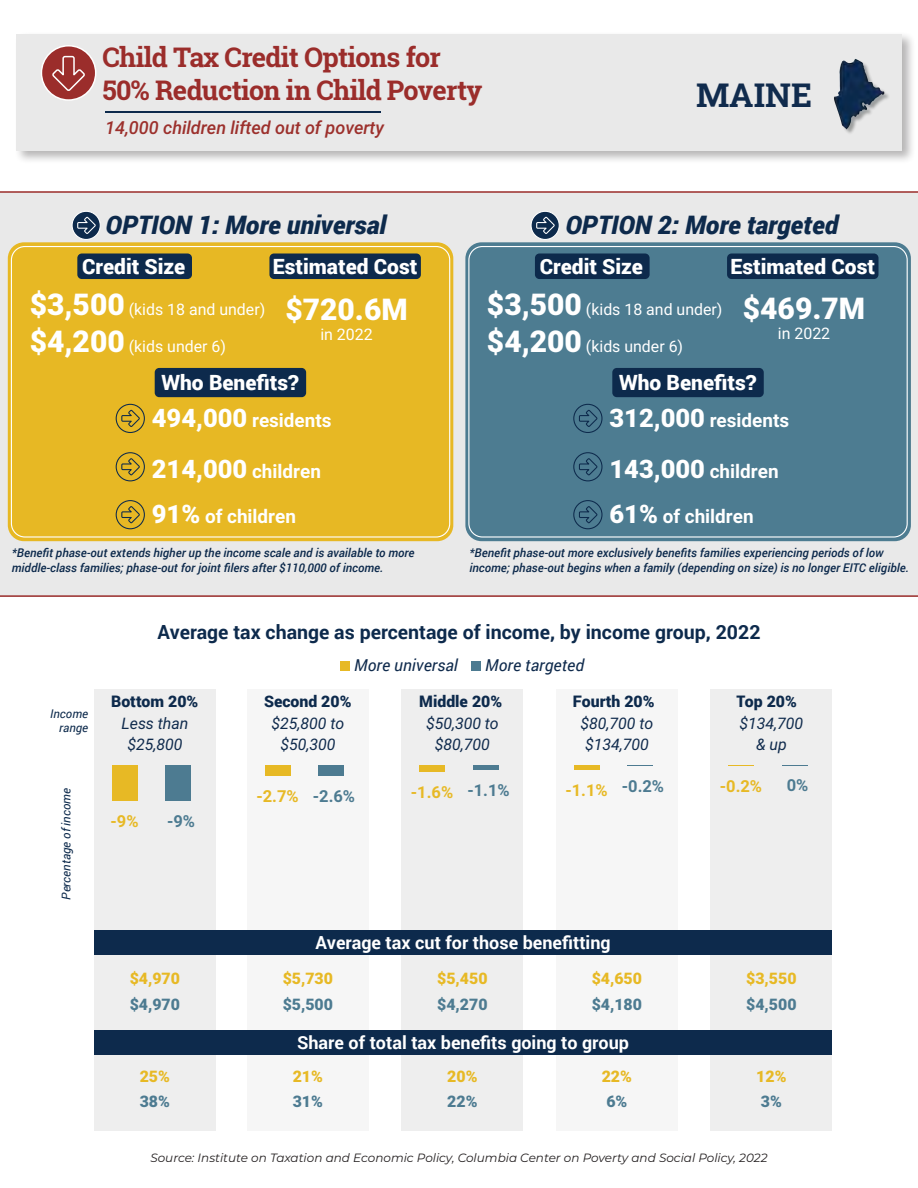
<style>
.page{position:relative;width:918px;height:1188px;background:#fff}
.page>*{position:absolute;margin:0;border:0;box-sizing:border-box;transform-origin:0 0}
.t1{font:700 33px "Roboto Slab";color:#102b4d}
.t2{font:900 30px "Roboto";color:#fff}
.t3{font:700 27px/33px "Roboto Slab";letter-spacing:-.025em;color:#9b2d2b}
.t4{font:italic 900 25.5px "Roboto";color:#0d2a4c}
.t5{font:900 21px "Roboto";color:#fff}
.t6{font:700 19.5px "Roboto";color:#0d2a4c}
.t7{font:700 18.9px "Roboto";color:#fff}
.t8{font:700 18px "Roboto";color:#fff}
.t9{font:italic 500 18px "Roboto";color:#9c302c}
.t10{font:700 16.5px "Roboto";color:#e7b925}
.t11{font:700 16.5px "Roboto";color:#4d7b91}
.t12{font:italic 16.35px "Roboto";letter-spacing:.005em;color:#102b4d}
.t13{font:15.9px "Roboto";color:#fff}
.t14{font:italic 15.9px/21.1px "Roboto";color:#102b4d;text-align:center}
.t15{font:900 15.9px "Roboto";color:#e7b925}
.t16{font:900 15.9px "Roboto";color:#4d7b91}
.t17{font:900 15.9px "Roboto";color:#0d2a4c}
.t18{font:italic 500 12px/14.4px "Roboto";color:#0d2a4c}
.t19{font:italic 12px "Montserrat";color:#231f20}
.t20{font:italic 12px/14.4px "Roboto";color:#0d2a4c;text-align:right}
.s1{font-weight:900;font-size:30px}
.s2{font-weight:900;font-size:25.5px}
</style>
<div class="page">
<div style="left:0;top:191px;width:918px;height:406px;background:#e9e9e9"></div>
<div style="left:14px;top:32px;width:902px;height:132px;background:#231f20;opacity:.33"></div>
<div style="left:16px;top:34px;width:886px;height:116px;background:#e9e9e9"></div>
<svg style="left:41px;top:45px;width:55px;height:56px"></svg>
<div style="left:711px;top:689px;width:121px;height:442px;background:#e9e9e9"></div>
<div style="left:556px;top:689px;width:122px;height:442px;background:#f6f6f6"></div>
<div style="left:402px;top:689px;width:121px;height:442px;background:#e9e9e9"></div>
<div style="left:247px;top:689px;width:122px;height:442px;background:#f6f6f6"></div>
<div style="left:94px;top:689px;width:122px;height:442px;background:#e9e9e9"></div>
<div style="left:94px;top:1030px;width:738px;height:25px;background:#0d2a4c"></div>
<div style="left:94px;top:930px;width:738px;height:25px;background:#0d2a4c"></div>
<hr style="left:105px;top:111px;width:276px;height:1px;background:#0d2a4c">
<div style="left:8px;top:242px;width:445px;height:299px;background:#e7b824;border-radius:16px"></div>
<div style="left:11px;top:246px;width:439px;height:292px;border:1px solid #fff;border-radius:14px"></div>
<svg style="left:71px;top:210px;width:30px;height:31px"></svg>
<svg style="left:115px;top:403px;width:30px;height:30px"></svg>
<svg style="left:115px;top:452px;width:30px;height:30px"></svg>
<svg style="left:115px;top:500px;width:30px;height:30px"></svg>
<div style="left:155px;top:368px;width:151px;height:29px;background:#0d2a4c;border-radius:4px"></div>
<div style="left:77px;top:254px;width:115px;height:25px;background:#0d2a4c;border-radius:4px"></div>
<div style="left:269px;top:254px;width:152px;height:25px;background:#0d2a4c;border-radius:4px"></div>
<div style="left:465px;top:242px;width:446px;height:299px;background:#4d7c91;border-radius:16px"></div>
<div style="left:468px;top:246px;width:440px;height:292px;border:1px solid #fff;border-radius:14px"></div>
<svg style="left:573px;top:403px;width:30px;height:30px"></svg>
<svg style="left:573px;top:452px;width:30px;height:30px"></svg>
<svg style="left:573px;top:500px;width:30px;height:30px"></svg>
<div style="left:612px;top:368px;width:152px;height:29px;background:#0d2a4c;border-radius:4px"></div>
<div style="left:535px;top:254px;width:115px;height:25px;background:#0d2a4c;border-radius:4px"></div>
<div style="left:727px;top:254px;width:152px;height:25px;background:#0d2a4c;border-radius:4px"></div>
<svg style="left:530px;top:210px;width:30px;height:31px"></svg>
<div style="left:340px;top:661px;width:10px;height:10px;background:#e7b925"></div>
<div style="left:471px;top:661px;width:10px;height:10px;background:#4d7b91"></div>
<img style="left:834px;top:58px;width:55px;height:75px">
<div style="left:112px;top:765px;width:26px;height:36px;background:#e7b925"></div>
<div style="left:265px;top:765px;width:26px;height:11px;background:#e7b925"></div>
<div style="left:420px;top:765px;width:25px;height:7px;background:#e7b925"></div>
<div style="left:574px;top:765px;width:26px;height:5px;background:#e7b925"></div>
<svg style="left:729px;top:765px;width:25px;height:1px"></svg>
<div style="left:165px;top:765px;width:26px;height:36px;background:#4d7b91"></div>
<div style="left:318px;top:765px;width:26px;height:11px;background:#4d7b91"></div>
<div style="left:473px;top:765px;width:25px;height:5px;background:#4d7b91"></div>
<svg style="left:627px;top:765px;width:26px;height:1px"></svg>
<h3 class="t3" style="left:102px;top:40px;width:381px">Child Tax Credit Options for<br>50% Reduction in Child Poverty</h3>
<h3 class="t9" style="left:105px;top:115px;width:280px">14,000 children lifted out of poverty</h3>
<h3 class="t4" style="left:106px;top:206px;width:282px">OPTION 1: More universal</h3>
<h3 class="t5" style="left:82px;top:252px;width:105px">Credit Size</h3>
<h3 class="t5" style="left:273px;top:252px;width:146px">Estimated Cost</h3>
<h1 class="t1" style="left:696px;top:72px;width:118px">MAINE</h1>
<h3 class="t4" style="left:566px;top:206px;width:274px">OPTION 2: More targeted</h3>
<h3 class="t5" style="left:540px;top:252px;width:105px">Credit Size</h3>
<h3 class="t5" style="left:730px;top:252px;width:146px">Estimated Cost</h3>
<h3 class="t13" style="left:30px;top:299px;width:237px"><span class="s1">$3,500</span> (kids 18 and under)</h3>
<h3 class="t13" style="left:30px;top:336px;width:198px"><span class="s1">$4,200</span> (kids under 6)</h3>
<h2 class="t2" style="left:285px;top:288px;width:124px">$720.6M</h2>
<h3 class="t13" style="left:320px;top:323px;width:54px">in 2022</h3>
<h3 class="t5" style="left:162px;top:368px;width:139px">Who Benefits?</h3>
<h3 class="t7" style="left:152px;top:407px;width:181px"><span class="s2">494,000</span> residents</h3>
<h3 class="t7" style="left:152px;top:458px;width:171px"><span class="s2">214,000</span> children</h3>
<h3 class="t7" style="left:152px;top:503px;width:146px"><span class="s2">91%</span> of children</h3>
<h3 class="t13" style="left:487px;top:299px;width:237px"><span class="s1">$3,500</span> (kids 18 and under)</h3>
<h3 class="t13" style="left:487px;top:336px;width:198px"><span class="s1">$4,200</span> (kids under 6)</h3>
<h2 class="t2" style="left:743px;top:287px;width:124px">$469.7M</h2>
<h3 class="t13" style="left:778px;top:322px;width:54px">in 2022</h3>
<h3 class="t5" style="left:619px;top:368px;width:139px">Who Benefits?</h3>
<h3 class="t7" style="left:609px;top:407px;width:181px"><span class="s2">312,000</span> residents</h3>
<h3 class="t7" style="left:609px;top:458px;width:171px"><span class="s2">143,000</span> children</h3>
<h3 class="t7" style="left:609px;top:503px;width:146px"><span class="s2">61%</span> of children</h3>
<p class="t18" style="left:12px;top:545px;width:404px">*Benefit phase-out extends higher up the income scale and is available to more middle-class families; phase-out for joint filers after $110,000 of income.</p>
<p class="t18" style="left:470px;top:545px;width:441px">*Benefit phase-out more exclusively benefits families experiencing periods of low income; phase-out begins when a family (depending on size) is no longer EITC eligible.</p>
<h3 class="t6" style="left:157px;top:618px;width:605px">Average tax change as percentage of income, by income group, 2022</h3>
<p class="t20" style="left:50px;top:706px;width:39px">Income range</p>
<p class="t20" style="left:58px;top:900px;width:113px;rotate:-90deg">Percentage of income</p>
<h3 class="t12" style="left:354px;top:654px;width:105px">More universal</h3>
<h3 class="t12" style="left:485px;top:654px;width:100px">More targeted</h3>
<h3 class="t17" style="left:111px;top:690px;width:89px">Bottom 20%</h3>
<h3 class="t17" style="left:264px;top:690px;width:89px">Second 20%</h3>
<h3 class="t17" style="left:419px;top:690px;width:84px">Middle 20%</h3>
<h3 class="t17" style="left:573px;top:690px;width:83px">Fourth 20%</h3>
<h3 class="t17" style="left:737px;top:690px;width:62px">Top 20%</h3>
<h3 class="t14" style="left:122px;top:712px;width:68px">Less than $25,800</h3>
<h3 class="t14" style="left:271px;top:712px;width:74px">$25,800 to $50,300</h3>
<h3 class="t14" style="left:426px;top:712px;width:74px">$50,300 to $80,700</h3>
<h3 class="t14" style="left:580px;top:712px;width:74px;text-align:left">$80,700 to $134,700</h3>
<h3 class="t14" style="left:740px;top:712px;width:65px">$134,700 &amp; up</h3>
<h3 class="t10" style="left:110px;top:810px;width:30px">-9%</h3>
<h3 class="t11" style="left:167px;top:810px;width:30px">-9%</h3>
<h3 class="t11" style="left:313px;top:784px;width:44px">-2.6%</h3>
<h3 class="t11" style="left:467px;top:778px;width:44px">-1.1%</h3>
<h3 class="t11" style="left:622px;top:775px;width:44px">-0.2%</h3>
<h3 class="t11" style="left:787px;top:774px;width:23px">0%</h3>
<h3 class="t10" style="left:256px;top:785px;width:44px">-2.7%</h3>
<h3 class="t10" style="left:411px;top:780px;width:44px">-1.6%</h3>
<h3 class="t10" style="left:565px;top:778px;width:44px">-1.1%</h3>
<h3 class="t10" style="left:720px;top:775px;width:44px">-0.2%</h3>
<h3 class="t8" style="left:316px;top:930px;width:297px">Average tax cut for those benefitting</h3>
<h3 class="t15" style="left:130px;top:967px;width:52px">$4,970</h3>
<h3 class="t15" style="left:283px;top:967px;width:52px">$5,730</h3>
<h3 class="t15" style="left:437px;top:967px;width:52px">$5,450</h3>
<h3 class="t15" style="left:592px;top:967px;width:52px">$4,650</h3>
<h3 class="t15" style="left:746px;top:967px;width:52px">$3,550</h3>
<h3 class="t16" style="left:130px;top:993px;width:52px">$4,970</h3>
<h3 class="t16" style="left:283px;top:993px;width:52px">$5,500</h3>
<h3 class="t16" style="left:437px;top:993px;width:52px">$4,270</h3>
<h3 class="t16" style="left:592px;top:993px;width:52px">$4,180</h3>
<h3 class="t16" style="left:746px;top:993px;width:52px">$4,500</h3>
<h3 class="t8" style="left:297px;top:1030px;width:333px">Share of total tax benefits going to group</h3>
<h3 class="t15" style="left:140px;top:1065px;width:32px">25%</h3>
<h3 class="t15" style="left:293px;top:1065px;width:32px">21%</h3>
<h3 class="t15" style="left:447px;top:1065px;width:32px">20%</h3>
<h3 class="t15" style="left:602px;top:1065px;width:32px">22%</h3>
<h3 class="t15" style="left:756px;top:1065px;width:32px">12%</h3>
<h3 class="t16" style="left:140px;top:1091px;width:32px">38%</h3>
<h3 class="t16" style="left:293px;top:1091px;width:32px">31%</h3>
<h3 class="t16" style="left:447px;top:1091px;width:32px">22%</h3>
<h3 class="t16" style="left:606px;top:1091px;width:23px">6%</h3>
<h3 class="t16" style="left:761px;top:1091px;width:23px">3%</h3>
<p class="t19" style="left:150px;top:1150px;width:619px">Source: Institute on Taxation and Economic Policy, Columbia Center on Poverty and Social Policy, 2022</p>
</div>
